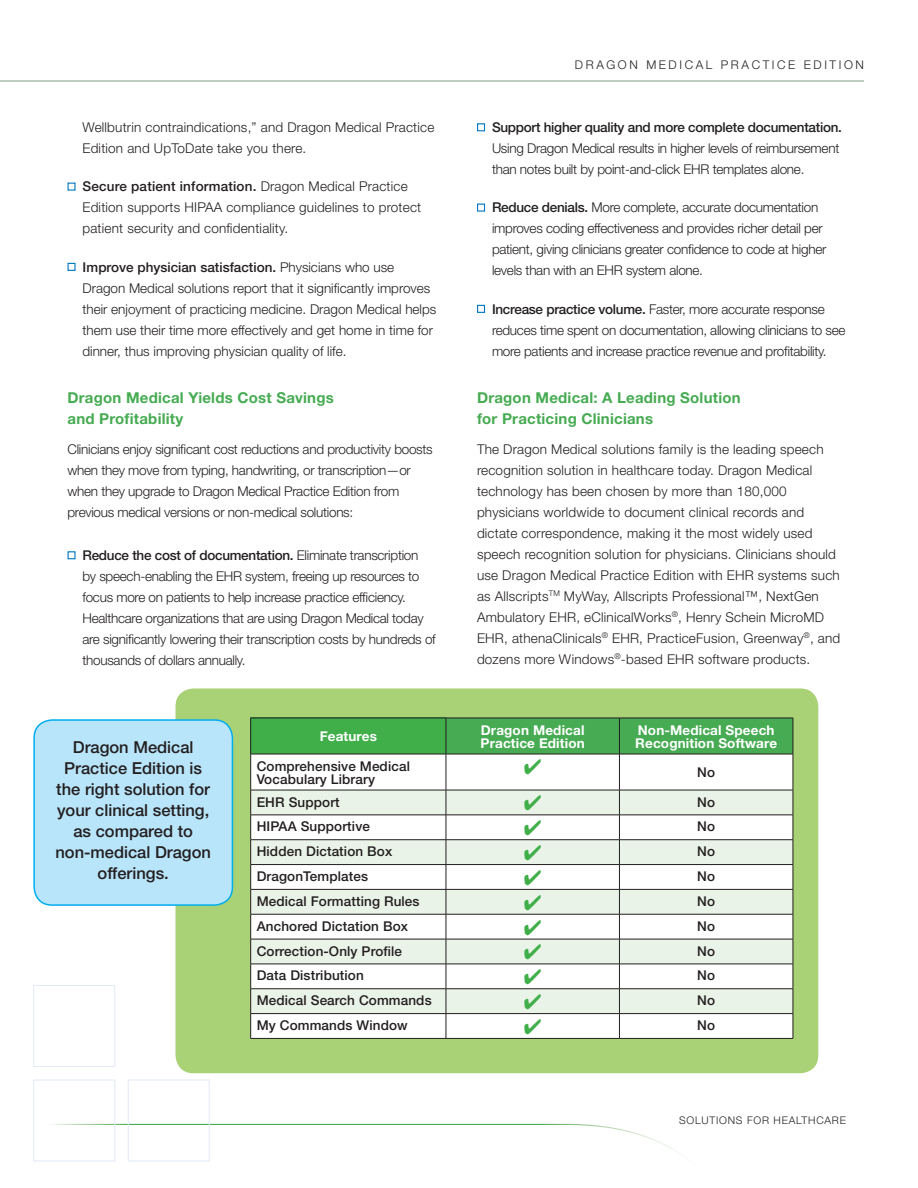
<style>
.page{position:relative;width:918px;height:1188px;background:#fff}
.page>*{position:absolute;margin:0;border:0;box-sizing:border-box;transform-origin:0 0}
.Body_Text{font:500 16.5px/21px "Helvetica Neue LT";color:#231f20;text-align:center}
.Subhead_1{font:700 15px/21px "Helvetica Neue LT";letter-spacing:.015em;color:#46ab52}
.Body_Text-2{font:300 13.5px/21px "Helvetica Neue LT";letter-spacing:-.005em;color:#231f20}
.Body_Text-3{font:300 13.5px/21px "Helvetica Neue LT";letter-spacing:.015em;color:#231f20}
.Body_Text-4{font:500 13.5px/13.5px "Helvetica Neue LT";letter-spacing:.01em;color:#231f20}
.Body_Text-5{font:700 13.5px/13.5px "Helvetica Neue LT";letter-spacing:.01em;color:#fff}
.t1{font:300 12px "Helvetica Neue LT";letter-spacing:.215em;color:#231f20}
.t2{font:300 10.5px "Helvetica Neue LT";letter-spacing:.075em;color:#231f20}
.s1{font-weight:500}
</style>
<div class="page">
<svg style="left:45px;top:1124px;width:638px;height:38px"></svg>
<svg style="left:68px;top:183px;width:8px;height:8px"></svg>
<div style="left:68px;top:263px;width:8px;height:8px;background:#fff;border:1px solid #0077c0"></div>
<div style="left:68px;top:551px;width:8px;height:8px;background:#fff;border:1px solid #0077c0"></div>
<div style="left:477px;top:123px;width:8px;height:8px;background:#fff;border:1px solid #0077c0"></div>
<div style="left:477px;top:204px;width:8px;height:8px;background:#fff;border:1px solid #0077c0"></div>
<div style="left:477px;top:305px;width:8px;height:8px;background:#fff;border:1px solid #0077c0"></div>
<div style="left:33px;top:985px;width:82px;height:82px;border:1px solid #e1eaf6"></div>
<div style="left:33px;top:1080px;width:82px;height:81px;border:1px solid #e1eaf6"></div>
<div style="left:128px;top:1080px;width:82px;height:81px;border:1px solid #e1eaf6"></div>
<hr style="left:0;top:80px;width:864px;height:2px;background:#a9c0aa">
<div style="left:176px;top:688px;width:642px;height:385px;background:#a9d175;border-radius:18px"></div>
<hr style="left:250px;top:1038px;width:196px;height:1px;background:#231f20">
<hr style="left:446px;top:1038px;width:173px;height:1px;background:#231f20">
<hr style="left:619px;top:1038px;width:174px;height:1px;background:#231f20">
<div style="left:34px;top:720px;width:198px;height:185px;background:#b9e5fa;border-radius:18px"></div>
<div style="left:33px;top:719px;width:200px;height:187px;border:2px solid #00aeef;border-radius:18px"></div>
<svg style="left:250px;top:718px;width:544px;height:320px;background:#d9e7d9"></svg>
<p class="Body_Text-3" style="left:82px;top:117px;width:353px">Wellbutrin contraindications,” and Dragon Medical Practice<br>Edition and UpToDate take you there.</p>
<p class="Body_Text-3" style="left:82px;top:176px;width:340px"><span class="s1">Secure patient information.</span> Dragon Medical Practice<br>Edition supports HIPAA compliance guidelines to protect patient security and confidentiality.</p>
<p class="Body_Text-2" style="left:82px;top:256px;width:355px"><span class="s1">Improve physician satisfaction.</span> Physicians who use Dragon Medical solutions report that it significantly improves their enjoyment of practicing medicine. Dragon Medical helps them use their time more effectively and get home in time for dinner, thus improving physician quality of life.</p>
<p class="Subhead_1" style="left:68px;top:387px;width:268px">Dragon Medical Yields Cost Savings and Profitability</p>
<p class="Body_Text-2" style="left:68px;top:438px;width:367px">Clinicians enjoy significant cost reductions and productivity boosts when they move from typing, handwriting, or transcription—or when they upgrade to Dragon Medical Practice Edition from previous medical versions or non-medical solutions:</p>
<p class="Body_Text-2" style="left:82px;top:545px;width:355px"><span class="s1">Reduce the cost of documentation.</span> Eliminate transcription<br>by speech-enabling the EHR system, freeing up resources to focus more on patients to help increase practice efficiency.<br>Healthcare organizations that are using Dragon Medical today are significantly lowering their transcription costs by hundreds of thousands of dollars annually.</p>
<p class="t1" style="left:575px;top:58px;width:291px">DRAGON MEDICAL PRACTICE EDITION</p>
<p class="Body_Text-2" style="left:492px;top:117px;width:352px"><span class="s1">Support higher quality and more complete documentation.<br></span>Using Dragon Medical results in higher levels of reimbursement than notes built by point-and-click EHR templates alone.</p>
<p class="Body_Text-2" style="left:492px;top:197px;width:336px"><span class="s1">Reduce denials.</span> More complete, accurate documentation improves coding effectiveness and provides richer detail per patient, giving clinicians greater confidence to code at higher levels than with an EHR system alone.</p>
<p class="Body_Text-2" style="left:492px;top:298px;width:355px"><span class="s1">Increase practice volume.</span> Faster, more accurate response reduces time spent on documentation, allowing clinicians to see more patients and increase practice revenue and profitability.</p>
<p class="Subhead_1" style="left:477px;top:387px;width:265px">Dragon Medical: A Leading Solution for Practicing Clinicians</p>
<p class="Body_Text-3" style="left:477px;top:438px;width:365px">The Dragon Medical solutions family is the leading speech recognition solution in healthcare today. Dragon Medical technology has been chosen by more than 180,000 physicians worldwide to document clinical records and dictate correspondence, making it the most widely used speech recognition solution for physicians. Clinicians should use Dragon Medical Practice Edition with EHR systems such as Allscripts<sup>TM</sup> MyWay, Allscripts Professional™, NextGen Ambulatory EHR, eClinicalWorks<sup>®</sup>, Henry Schein MicroMD EHR, athenaClinicals<sup>®</sup> EHR, PracticeFusion, Greenway<sup>®</sup>, and dozens more Windows<sup>®</sup>-based EHR software products.</p>
<p class="Body_Text" style="left:55px;top:736px;width:157px">Dragon Medical<br>Practice Edition is the right solution for your clinical setting, as compared to non-medical Dragon offerings.</p>
<p class="Body_Text-5" style="left:320px;top:729px;width:59px">Features</p>
<p class="Body_Text-5" style="left:481px;top:723px;width:106px">Dragon Medical<br>Practice Edition</p>
<p class="Body_Text-5" style="left:635px;top:723px;width:143px">Non-Medical Speech<br>Recognition Software</p>
<p class="Body_Text-4" style="left:257px;top:759px;width:155px">Comprehensive Medical<br>Vocabulary Library</p>
<p class="Body_Text-4" style="left:697px;top:765px;width:19px">No</p>
<p class="Body_Text-4" style="left:257px;top:795px;width:85px">EHR Support</p>
<p class="Body_Text-4" style="left:697px;top:795px;width:19px">No</p>
<p class="Body_Text-4" style="left:257px;top:820px;width:115px">HIPAA Supportive</p>
<p class="Body_Text-4" style="left:697px;top:820px;width:19px">No</p>
<p class="Body_Text-4" style="left:257px;top:845px;width:137px">Hidden Dictation Box</p>
<p class="Body_Text-4" style="left:697px;top:845px;width:19px">No</p>
<p class="Body_Text-4" style="left:257px;top:869px;width:113px">DragonTemplates</p>
<p class="Body_Text-4" style="left:697px;top:869px;width:19px">No</p>
<p class="Body_Text-4" style="left:257px;top:894px;width:164px">Medical Formatting Rules</p>
<p class="Body_Text-4" style="left:697px;top:894px;width:19px">No</p>
<p class="Body_Text-4" style="left:257px;top:919px;width:153px">Anchored Dictation Box</p>
<p class="Body_Text-4" style="left:697px;top:919px;width:19px">No</p>
<p class="Body_Text-4" style="left:257px;top:944px;width:147px">Correction-Only Profile</p>
<p class="Body_Text-4" style="left:697px;top:944px;width:19px">No</p>
<p class="Body_Text-4" style="left:257px;top:969px;width:109px">Data Distribution</p>
<p class="Body_Text-4" style="left:697px;top:969px;width:19px">No</p>
<p class="Body_Text-4" style="left:257px;top:994px;width:177px">Medical Search Commands</p>
<p class="Body_Text-4" style="left:697px;top:994px;width:19px">No</p>
<p class="Body_Text-4" style="left:257px;top:1018px;width:153px">My Commands Window</p>
<p class="Body_Text-4" style="left:697px;top:1018px;width:19px">No</p>
<p class="t2" style="left:679px;top:1114px;width:168px">SOLUTIONS FOR HEALTHCARE</p>
</div>
